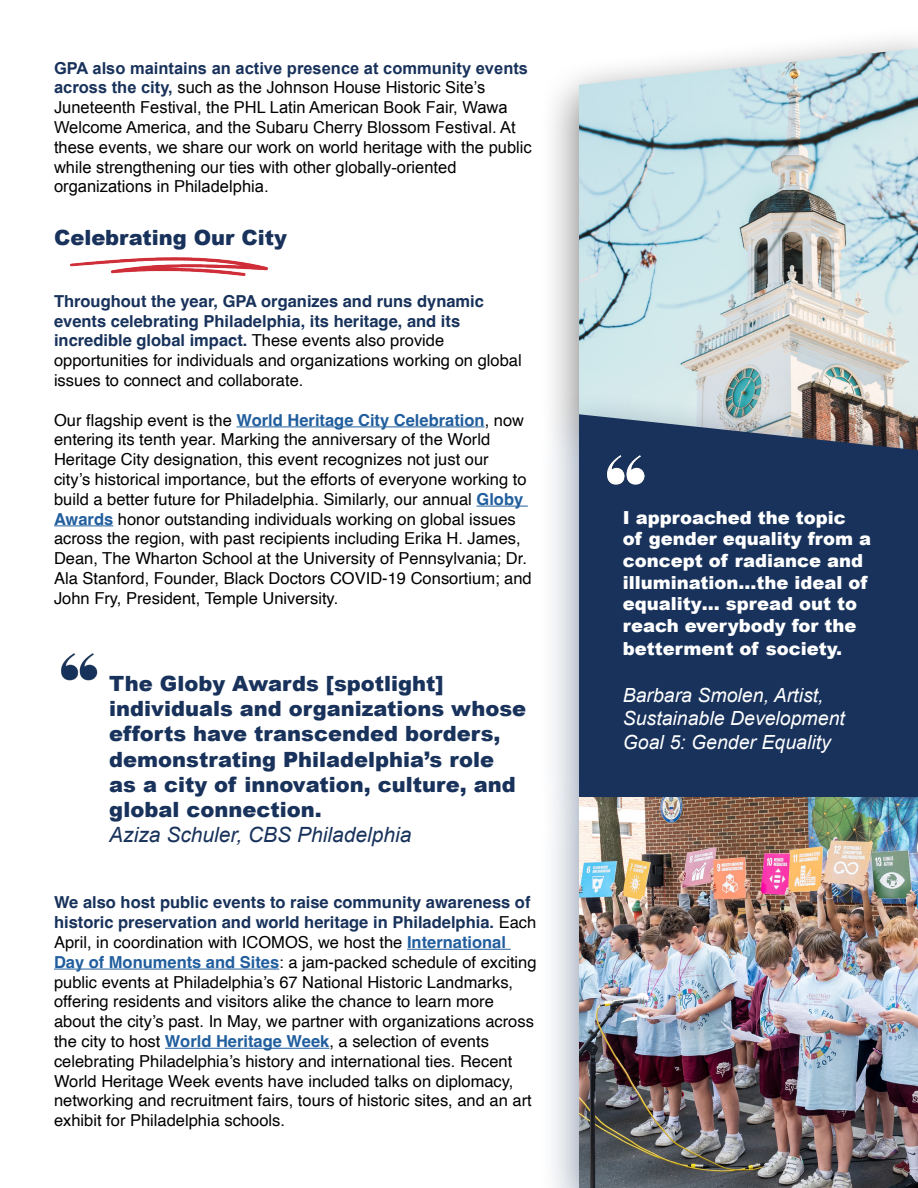
<style>
.page{position:relative;width:918px;height:1188px;background:#fff}
.page>*{position:absolute;margin:0;border:0;box-sizing:border-box;transform-origin:0 0}
.t1{font:900 21px/25.2px "Arial";color:#18325b}
.t2{font:italic 21px "Arial";color:#18325b}
.t3{font:italic 19.5px/23.4px "Arial";color:#fff}
.t4{font:900 18px/21.6px "Arial";color:#fff}
.t5{font:16.5px/19.8px "Helvetica";color:#000}
.t6{font:16.5px/19.8px "Arial";color:#000}
.t7{font:700 16.5px/19.8px "Helvetica";color:#18325b}
.s1{font-weight:700;color:#18325b}
.s2{font-weight:400;color:#000}
.s3{font-weight:700;color:#215e9e}
</style>
<div class="page">
<div style="left:538px;top:24px;width:380px;height:478px;background:#000;opacity:.5"></div>
<img style="left:579px;top:48px;width:339px;height:343px">
<div style="left:538px;top:391px;width:380px;height:458px;background:#18325b;opacity:.5"></div>
<div style="left:579px;top:414px;width:339px;height:359px;background:#18325b"></div>
<img style="left:583px;top:442px;width:84px;height:72px">
<img style="left:61px;top:653px;width:37px;height:28px">
<div style="left:538px;top:773px;width:380px;height:415px;background:#18325b;opacity:.5"></div>
<img style="left:579px;top:798px;width:339px;height:390px">
<hr style="left:237px;top:426px;width:248px;height:1px;background:#215e9e">
<hr style="left:477px;top:506px;width:51px;height:1px;background:#215e9e">
<hr style="left:54px;top:525px;width:59px;height:1px;background:#215e9e">
<hr style="left:407px;top:949px;width:104px;height:1px;background:#215e9e">
<hr style="left:54px;top:969px;width:225px;height:1px;background:#215e9e">
<hr style="left:165px;top:1048px;width:164px;height:1px;background:#215e9e">
<img style="left:70px;top:257px;width:198px;height:19px">
<p class="t6" style="left:54px;top:58px;width:479px"><span class="s1">GPA also maintains an active presence at community events across the city,</span> such as the Johnson House Historic Site’s Juneteenth Festival, the PHL Latin American Book Fair, Wawa Welcome America, and the Subaru Cherry Blossom Festival. At these events, we share our work on world heritage with the public while strengthening our ties with other globally-oriented organizations in Philadelphia.</p>
<p class="t1" style="left:54px;top:224px;width:235px">Celebrating Our City</p>
<p class="t7" style="left:54px;top:293px;width:469px">Throughout the year, GPA organizes and runs dynamic events celebrating Philadelphia, its heritage, and its incredible global impact. <span class="s2">These events also provide opportunities for individuals and organizations working on global issues to connect and collaborate.</span></p>
<p class="t5" style="left:54px;top:410px;width:479px">Our flagship event is the <span class="s3">World Heritage City Celebration</span>, now entering its tenth year. Marking the anniversary of the World Heritage City designation, this event recognizes not just our<br>city’s historical importance, but the efforts of everyone working to build a better future for Philadelphia. Similarly, our annual <span class="s3">Globy Awards</span> honor outstanding individuals working on global issues across the region, with past recipients including Erika H. James, Dean, The Wharton School at the University of Pennsylvania; Dr.<br>Ala Stanford, Founder, Black Doctors COVID-19 Consortium; and John Fry, President, Temple University.</p>
<p class="t1" style="left:109px;top:670px;width:419px">The Globy Awards [spotlight] individuals and organizations whose efforts have transcended borders, demonstrating Philadelphia’s role<br>as a city of innovation, culture, and global connection.</p>
<p class="t2" style="left:109px;top:821px;width:304px">Aziza Schuler, CBS Philadelphia</p>
<p class="t5" style="left:54px;top:893px;width:484px"><span class="s1">We also host public events to raise community awareness of historic preservation and world heritage in Philadelphia.</span> Each April, in coordination with ICOMOS, we host the <span class="s3">International Day of Monuments and Sites</span>: a jam-packed schedule of exciting public events at Philadelphia’s 67 National Historic Landmarks, offering residents and visitors alike the chance to learn more about the city’s past. In May, we partner with organizations across the city to host <span class="s3">World Heritage Week</span>, a selection of events celebrating Philadelphia’s history and international ties. Recent World Heritage Week events have included talks on diplomacy, networking and recruitment fairs, tours of historic sites, and an art exhibit for Philadelphia schools.</p>
<p class="t4" style="left:623px;top:506px;width:250px">I approached the topic<br>of gender equality from a concept of radiance and illumination…the ideal of equality… spread out to reach everybody for the</p>
<p class="t4" style="left:623px;top:637px;width:221px">betterment of society.</p>
<p class="t3" style="left:623px;top:684px;width:224px">Barbara Smolen, Artist,<br>Sustainable Development<br>Goal 5: Gender Equality</p>
</div>
